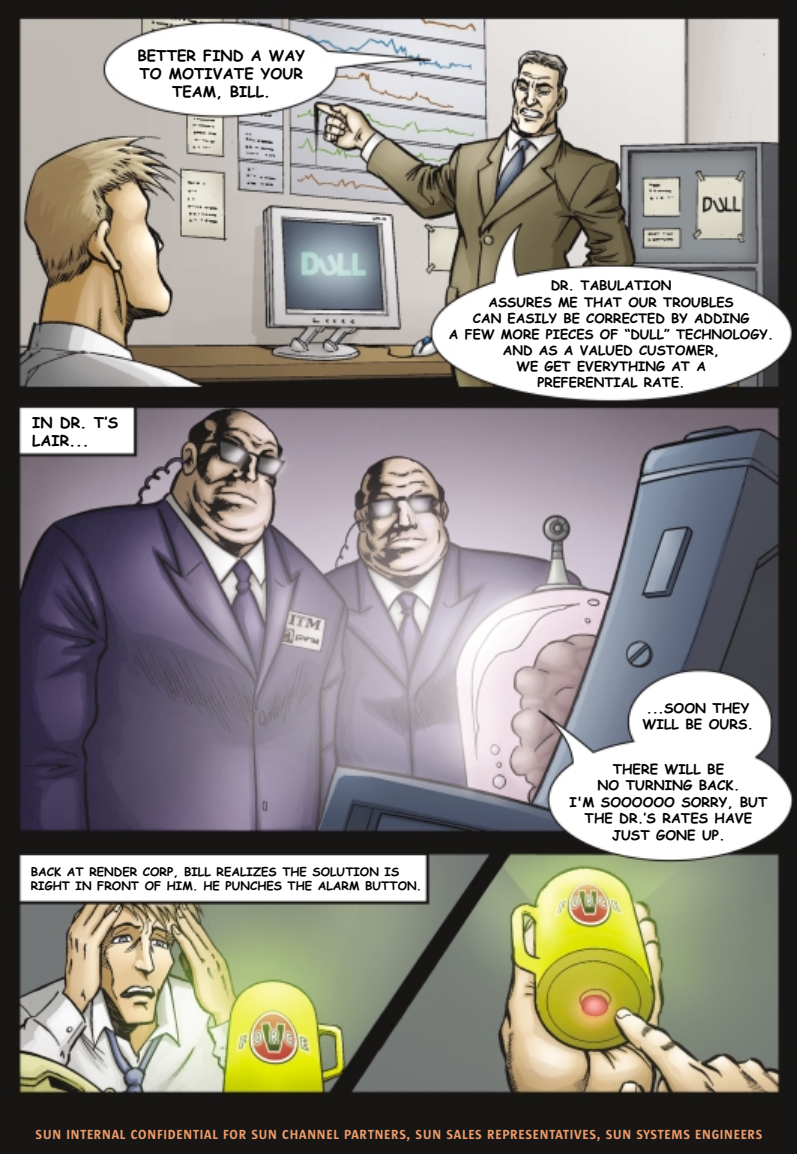
<style>
.page{position:relative;width:797px;height:1154px;background:#fff}
.page>*{position:absolute;margin:0;border:0;box-sizing:border-box;transform-origin:0 0}
.t1{font:700 15px/18px "Comic Sans MS";color:#000;text-align:center}
.t2{font:700 13.5px/16.5px "Comic Sans MS";color:#000}
.t3{font:600 13.5px "Sun Sans";letter-spacing:.06em;color:#ee9b6a}
.t4{font:700 13.2px/16.2px "Comic Sans MS";color:#000;text-align:center}
.t5{font:700 11.7px/14.2px "Comic Sans MS";color:#000}
</style>
<div class="page">
<img style="left:0;top:0;width:796px;height:1153px">
<p class="t1" style="left:137px;top:48px;width:169px">BETTER FIND A WAY<br>TO MOTIVATE YOUR<br>TEAM, BILL.</p>
<p class="t1" style="left:32px;top:415px;width:87px;text-align:left">IN DR. T’S<br>LAIR...</p>
<p class="t4" style="left:449px;top:279px;width:326px">DR. TABULATION<br>ASSURES ME THAT OUR TROUBLES<br>CAN EASILY BE CORRECTED BY ADDING<br>A FEW MORE PIECES OF “DULL” TECHNOLOGY.<br>AND AS A VALUED CUSTOMER,<br>WE GET EVERYTHING AT A<br>PREFERENTIAL RATE.</p>
<p class="t5" style="left:31px;top:866px;width:392px">BACK AT RENDER CORP, BILL REALIZES THE SOLUTION IS<br>RIGHT IN FRONT OF HIM. HE PUNCHES THE ALARM BUTTON.</p>
<p class="t2" style="left:642px;top:701px;width:112px">...SOON THEY<br>WILL BE OURS.</p>
<p class="t2" style="left:569px;top:762px;width:200px;text-align:center">THERE WILL BE<br>NO TURNING BACK.<br>I'M SOOOOOO SORRY, BUT<br>THE DR.’S RATES HAVE<br>JUST GONE UP.</p>
<p class="t3" style="left:36px;top:1130px;width:728px">SUN INTERNAL CONFIDENTIAL FOR SUN CHANNEL PARTNERS, SUN SALES REPRESENTATIVES, SUN SYSTEMS ENGINEERS</p>
</div>
